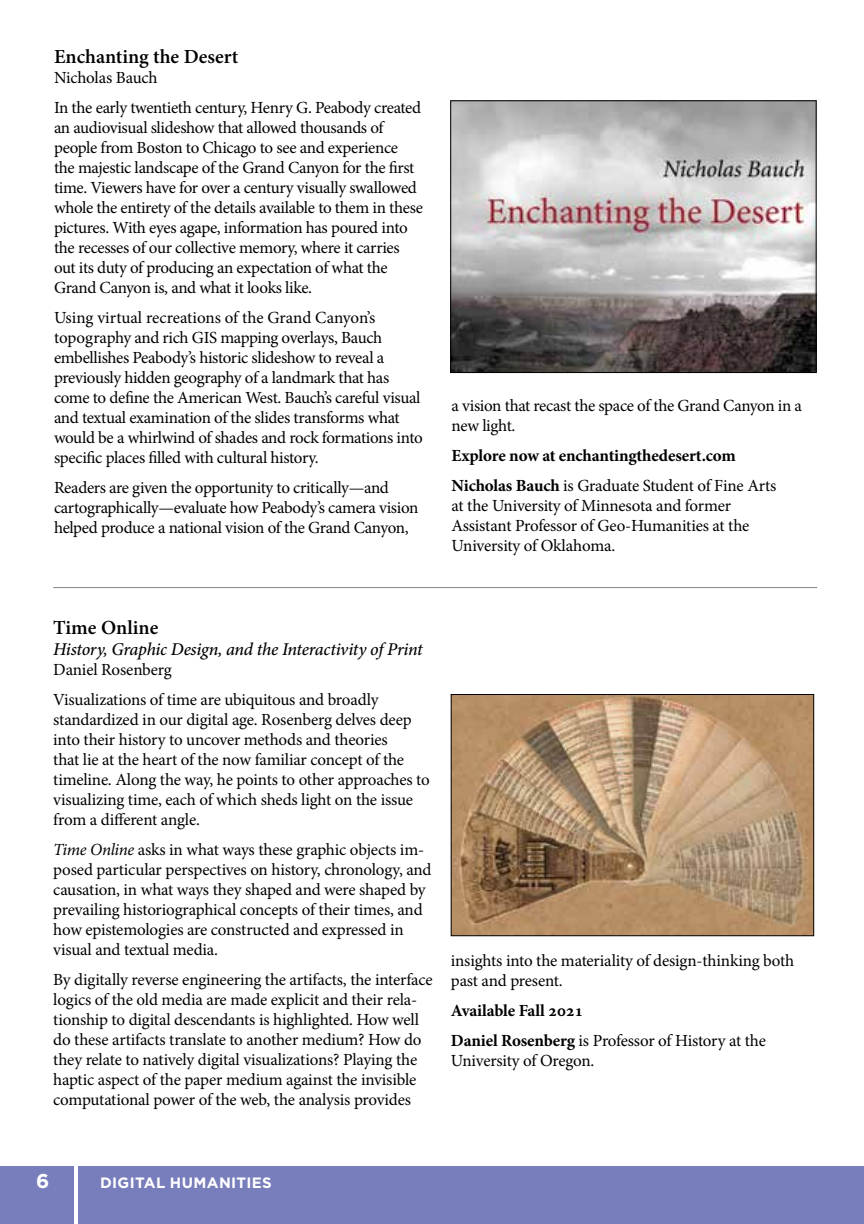
<style>
.page{position:relative;width:864px;height:1224px;background:#fff}
.page>*{position:absolute;margin:0;border:0;box-sizing:border-box;transform-origin:0 0}
.t1{font:600 20px "Minion Pro";color:#000}
.t2{font:700 20px "Gotham";color:#fff}
.t3{font:italic 500 18px "Minion Pro";letter-spacing:-.02em;color:#000}
.t4{font:17px/20px "Minion Pro";letter-spacing:-.015em;color:#000}
.t5{font:700 17px/30px "Minion Pro";letter-spacing:-.01em;color:#000}
.t6{font:700 15px "Gotham";letter-spacing:.03em;color:#fff}
.s1{font-weight:400}
.s2{font-style:italic}
</style>
<div class="page">
<div style="left:0;top:1166px;width:864px;height:58px;background:#787dbc"></div>
<hr style="left:74px;top:1165px;width:4px;height:59px;background:#fff">
<img style="left:453px;top:696px;width:359px;height:238px">
<div style="left:451px;top:694px;width:363px;height:242px;border:1px solid #000"></div>
<hr style="left:53px;top:587px;width:764px;height:1px;background:#808285">
<img style="left:452px;top:103px;width:362px;height:268px">
<div style="left:450px;top:101px;width:366px;height:272px;border:1px solid #000"></div>
<p class="t1" style="left:54px;top:43px;width:186px">Enchanting the Desert</p>
<p class="t4" style="left:54px;top:63px;width:369px;line-height:30px">Nicholas Bauch<br>In the early twentieth century, Henry G. Peabody created</p>
<p class="t4" style="left:54px;top:118px;width:370px">an audiovisual slideshow that allowed thousands of people from Boston to Chicago to see and experience the majestic landscape of the Grand Canyon for the first time. Viewers have for over a century visually swallowed whole the entirety of the details available to them in these pictures. With eyes agape, information has poured into the recesses of our collective memory, where it carries out its duty of producing an expectation of what the Grand Canyon is, and what it looks like.</p>
<p class="t4" style="left:54px;top:308px;width:370px">Using virtual recreations of the Grand Canyon’s topography and rich GIS mapping overlays, Bauch embellishes Peabody’s historic slideshow to reveal a previously hidden geography of a landmark that has come to define the American West. Bauch’s careful visual and textual examination of the slides transforms what would be a whirlwind of shades and rock formations into specific places filled with cultural history.</p>
<p class="t4" style="left:54px;top:477px;width:366px">Readers are given the opportunity to critically—and cartographically—evaluate how Peabody’s camera vision helped produce a national vision of the Grand Canyon,</p>
<p class="t4" style="left:452px;top:396px;width:352px">a vision that recast the space of the Grand Canyon in a new light.</p>
<p class="t5" style="left:452px;top:440px;width:326px">Explore now at enchantingthedesert.com<br>Nicholas Bauch <span class="s1">is Graduate Student of Fine Arts</span></p>
<p class="t4" style="left:452px;top:496px;width:299px">at the University of Minnesota and former<br>Assistant Professor of Geo-Humanities at the<br>University of Oklahoma.</p>
<p class="t1" style="left:53px;top:613px;width:107px">Time Online</p>
<p class="t3" style="left:53px;top:637px;width:371px">History, Graphic Design, and the Interactivity of Print</p>
<p class="t4" style="left:53px;top:654px;width:327px;line-height:30px">Daniel Rosenberg<br>Visualizations of time are ubiquitous and broadly</p>
<p class="t4" style="left:53px;top:709px;width:378px">standardized in our digital age. Rosenberg delves deep into their history to uncover methods and theories<br>that lie at the heart of the now familiar concept of the timeline. Along the way, he points to other approaches to visualizing time, each of which sheds light on the issue from a different angle.</p>
<p class="t4" style="left:53px;top:839px;width:380px"><span class="s2">Time Online</span> asks in what ways these graphic objects im&shy;posed particular perspectives on history, chronology, and causation, in what ways they shaped and were shaped by prevailing historiographical concepts of their times, and how epistemologies are constructed and expressed in visual and textual media.</p>
<p class="t4" style="left:53px;top:969px;width:381px">By digitally reverse engineering the artifacts, the interface logics of the old media are made explicit and their rela&shy;tionship to digital descendants is highlighted. How well do these artifacts translate to another medium? How do they relate to natively digital visualizations? Playing the haptic aspect of the paper medium against the invisible computational power of the web, the analysis provides</p>
<p class="t4" style="left:451px;top:951px;width:345px">insights into the materiality of design-thinking both past and present.</p>
<p class="t5" style="left:451px;top:996px;width:317px">Available Fall 2021<br>Daniel Rosenberg <span class="s1">is Professor of History at the</span></p>
<p class="t4" style="left:451px;top:1051px;width:145px">University of Oregon.</p>
<p class="t2" style="left:36px;top:1169px;width:15px">6</p>
<p class="t6" style="left:100px;top:1174px;width:171px">DI GITAL HUMANITIES</p>
</div>
